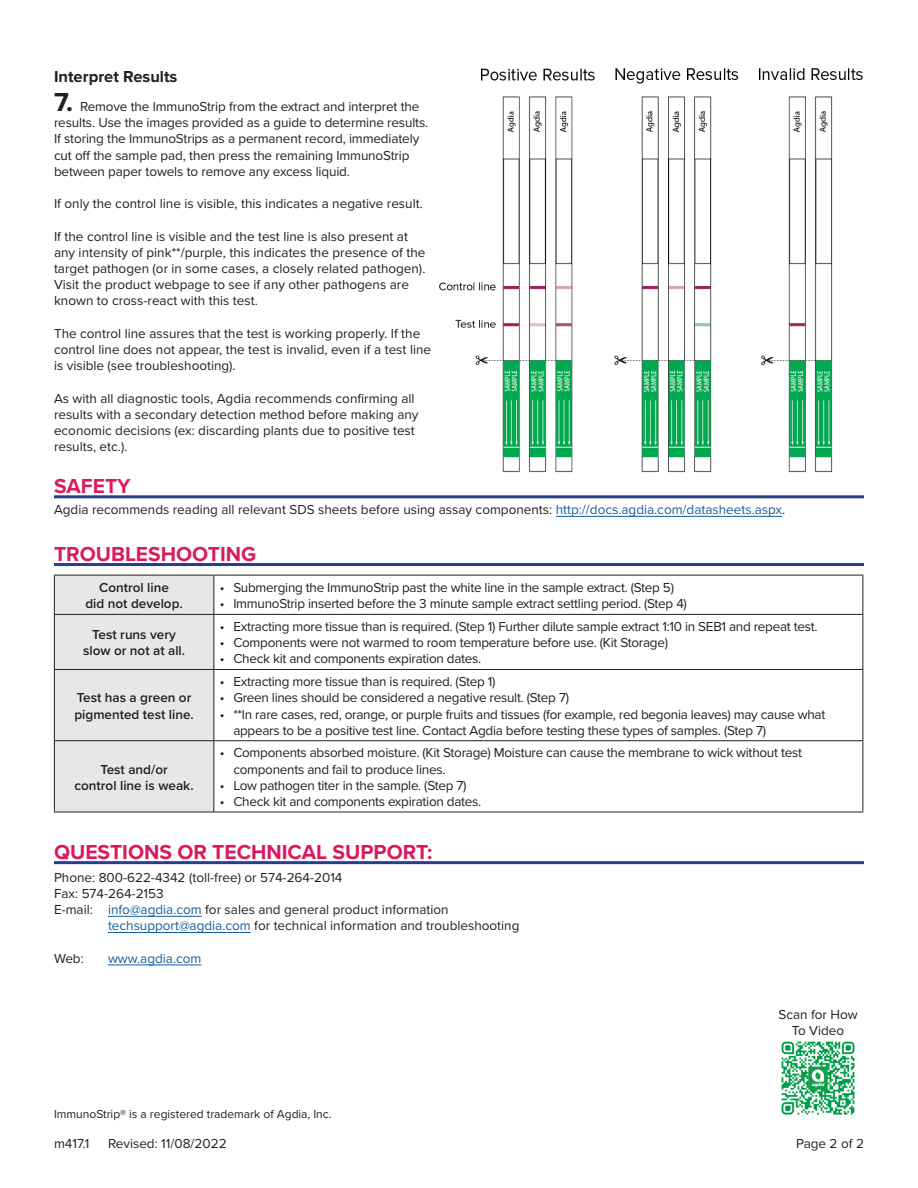
<style>
.page{position:relative;width:918px;height:1188px;background:#fff}
.page>*{position:absolute;margin:0;border:0;box-sizing:border-box;transform-origin:0 0}
.t1{font:700 21px "Proxima Nova";color:#dc175f}
.t2{font:700 21px "Proxima Nova";color:#d91c5c}
.t3{font:700 16.5px "Proxima Nova";color:#231f20}
.t4{font:13.5px/16.2px "Proxima Nova";letter-spacing:-.01em;color:#231f20}
.t5{font:600 13.5px/16.2px "Proxima Nova";color:#231f20}
.t6{font:13.5px "Proxima Nova";color:#175d9e}
.t7{font:12px "Proxima Nova";color:#231f20}
.s1{font-weight:700;font-size:27px}
.s2{color:#175d9e}
</style>
<div class="page">
<img style="left:439px;top:68px;width:424px;height:405px">
<hr style="left:54px;top:495px;width:810px;height:3px;background:#253f8e">
<hr style="left:556px;top:516px;width:226px;height:1px;background:#175d9e">
<hr style="left:108px;top:916px;width:94px;height:1px;background:#175d9e">
<hr style="left:108px;top:932px;width:143px;height:1px;background:#175d9e">
<hr style="left:108px;top:965px;width:93px;height:1px;background:#175d9e">
<hr style="left:54px;top:861px;width:810px;height:3px;background:#253f8e">
<img style="left:781px;top:1041px;width:74px;height:74px">
<hr style="left:54px;top:563px;width:810px;height:3px;background:#253f8e">
<div style="left:55px;top:576px;width:158px;height:236px;background:#e8e7e6"></div>
<hr style="left:54px;top:575px;width:160px;height:1px;background:#231f20">
<hr style="left:54px;top:575px;width:1px;height:39px;background:#231f20">
<hr style="left:214px;top:575px;width:649px;height:1px;background:#231f20">
<hr style="left:213px;top:575px;width:1px;height:39px;background:#231f20">
<hr style="left:862px;top:575px;width:1px;height:39px;background:#231f20">
<hr style="left:54px;top:614px;width:160px;height:1px;background:#231f20">
<hr style="left:54px;top:615px;width:1px;height:54px;background:#231f20">
<hr style="left:214px;top:614px;width:649px;height:1px;background:#231f20">
<hr style="left:213px;top:615px;width:1px;height:54px;background:#231f20">
<hr style="left:862px;top:615px;width:1px;height:54px;background:#231f20">
<hr style="left:54px;top:669px;width:160px;height:1px;background:#231f20">
<hr style="left:54px;top:670px;width:1px;height:70px;background:#231f20">
<hr style="left:214px;top:669px;width:649px;height:1px;background:#231f20">
<hr style="left:213px;top:670px;width:1px;height:70px;background:#231f20">
<hr style="left:862px;top:670px;width:1px;height:70px;background:#231f20">
<hr style="left:54px;top:740px;width:160px;height:1px;background:#231f20">
<hr style="left:54px;top:741px;width:1px;height:71px;background:#231f20">
<hr style="left:214px;top:740px;width:649px;height:1px;background:#231f20">
<hr style="left:213px;top:741px;width:1px;height:71px;background:#231f20">
<hr style="left:862px;top:741px;width:1px;height:71px;background:#231f20">
<hr style="left:54px;top:812px;width:160px;height:1px;background:#231f20">
<hr style="left:214px;top:812px;width:649px;height:1px;background:#231f20">
<p class="t3" style="left:54px;top:64px;width:125px">Interpret Results</p>
<p class="t4" style="left:54px;top:98px;width:376px"><span class="s1">7.</span> Remove the ImmunoStrip from the extract and interpret the results. Use the images provided as a guide to determine results.<br>If storing the ImmunoStrips as a permanent record, immediately cut off the sample pad, then press the remaining ImmunoStrip between paper towels to remove any excess liquid.</p>
<p class="t4" style="left:54px;top:195px;width:370px">If only the control line is visible, this indicates a negative result.</p>
<p class="t4" style="left:54px;top:227px;width:373px">If the control line is visible and the test line is also present at any intensity of pink**/purple, this indicates the presence of the target pathogen (or in some cases, a closely related pathogen).<br>Visit the product webpage to see if any other pathogens are known to cross-react with this test.</p>
<p class="t4" style="left:54px;top:325px;width:379px">The control line assures that the test is working properly. If the control line does not appear, the test is invalid, even if a test line is visible (see troubleshooting).</p>
<p class="t4" style="left:54px;top:389px;width:366px">As with all diagnostic tools, Agdia recommends confirming all results with a secondary detection method before making any economic decisions (ex: discarding plants due to positive test results, etc.).</p>
<p class="t2" style="left:54px;top:470px;width:78px">SAFETY</p>
<p class="t4" style="left:54px;top:501px;width:733px">Agdia recommends reading all relevant SDS sheets before using assay components: <span class="s2">http://docs.agdia.com/datasheets.aspx</span>.</p>
<p class="t2" style="left:54px;top:538px;width:204px">TROUBLESHOOTING</p>
<p class="t5" style="left:99px;top:579px;width:71px">Control line</p>
<p class="t5" style="left:85px;top:595px;width:99px">did not develop.</p>
<p class="t4" style="left:220px;top:579px;width:456px">• Submerging the ImmunoStrip past the white line in the sample extract. (Step 5)</p>
<p class="t4" style="left:220px;top:595px;width:469px">• ImmunoStrip inserted before the 3 minute sample extract settling period. (Step 4)</p>
<p class="t5" style="left:92px;top:626px;width:85px">Test runs very</p>
<p class="t5" style="left:83px;top:642px;width:104px">slow or not at all.</p>
<p class="t5" style="left:74px;top:689px;width:121px">Test has a green or pigmented test line.</p>
<p class="t5" style="left:100px;top:761px;width:69px">Test and/or</p>
<p class="t5" style="left:75px;top:777px;width:121px">control line is weak.</p>
<p class="t4" style="left:220px;top:618px;width:599px">• Extracting more tissue than is required. (Step 1) Further dilute sample extract 1:10 in SEB1 and repeat test.</p>
<p class="t4" style="left:220px;top:634px;width:450px">• Components were not warmed to room temperature before use. (Kit Storage)</p>
<p class="t4" style="left:220px;top:650px;width:263px">• Check kit and components expiration dates.</p>
<p class="t4" style="left:220px;top:673px;width:277px">• Extracting more tissue than is required. (Step 1)</p>
<p class="t4" style="left:220px;top:689px;width:351px">• Green lines should be considered a negative result. (Step 7)</p>
<p class="t4" style="left:233px;top:705px;width:594px;text-indent:-14px">• **In rare cases, red, orange, or purple fruits and tissues (for example, red begonia leaves) may cause what appears to be a positive test line. Contact Agdia before testing these types of samples. (Step 7)</p>
<p class="t4" style="left:233px;top:744px;width:570px;text-indent:-14px">• Components absorbed moisture. (Kit Storage) Moisture can cause the membrane to wick without test components and fail to produce lines.</p>
<p class="t4" style="left:220px;top:777px;width:248px">• Low pathogen titer in the sample. (Step 7)</p>
<p class="t4" style="left:220px;top:793px;width:263px">• Check kit and components expiration dates.</p>
<p class="t1" style="left:54px;top:836px;width:380px">QUESTIONS OR TECHNICAL SUPPORT:</p>
<p class="t4" style="left:54px;top:869px;width:290px">Phone: 800-622-4342 (toll-free) or 574-264-2014</p>
<p class="t4" style="left:54px;top:885px;width:111px">Fax: 574-264-2153</p>
<p class="t4" style="left:54px;top:901px;width:396px">E-mail: <span class="s2">info@agdia.com</span> for sales and general product information</p>
<p class="t4" style="left:108px;top:917px;width:413px"><span class="s2">techsupport@agdia.com</span> for technical information and troubleshooting</p>
<p class="t4" style="left:54px;top:950px;width:31px">Web:</p>
<p class="t6" style="left:108px;top:948px;width:95px">www.agdia.com</p>
<p class="t7" style="left:54px;top:1105px;width:279px">ImmunoStrip® is a registered trademark of Agdia, Inc.</p>
<p class="t4" style="left:778px;top:1005px;width:81px;text-align:center">Scan for How<br>To Video</p>
<p class="t4" style="left:54px;top:1135px;width:37px">m417.1</p>
<p class="t4" style="left:108px;top:1135px;width:120px">Revised: 11/08/2022</p>
<p class="t4" style="left:796px;top:1134px;width:69px">Page 2 of 2</p>
</div>
